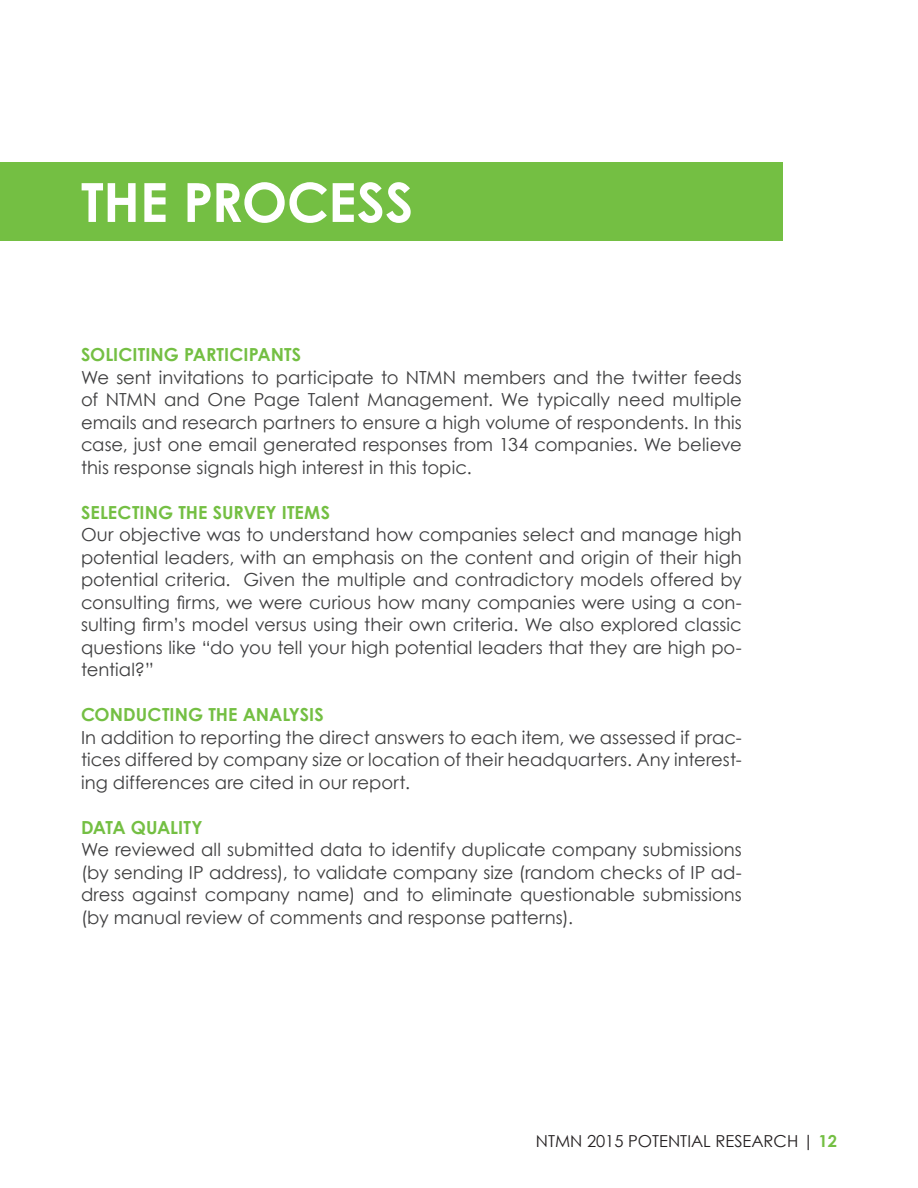
<style>
.page{position:relative;width:918px;height:1188px;background:#fff}
.page>*{position:absolute;margin:0;border:0;box-sizing:border-box;transform-origin:0 0}
.Header_Left_Align{font:700 54px "Century Gothic";letter-spacing:-.005em;color:#fff}
.Chart_Numbers_NA{font:18px/22.5px "Century Gothic";letter-spacing:.005em;color:#3e3e3f;text-align:justify}
.Chart_Numbers_NA-2{font:700 18px "Century Gothic";letter-spacing:.005em;color:#74bf43}
.t1{font:16.5px "Century Gothic";color:#231f20}
.s1{font-weight:700;color:#74bf43}
</style>
<div class="page">
<div style="left:0;top:162px;width:783px;height:78px;background:#74bf43"></div>
<p class="Header_Left_Align" style="left:81px;top:168px;width:334px">THE PROCESS</p>
<p class="Chart_Numbers_NA-2" style="left:81px;top:343px;width:222px">SOLICITING PARTICIPANTS</p>
<p class="Chart_Numbers_NA" style="left:81px;top:366px;width:662px">We sent invitations to participate to NTMN members and the twitter feeds of NTMN and One Page Talent Management. We typically need multiple emails and research partners to ensure a high volume of respondents. In this case, just one email generated responses from 134 companies. We believe this response signals high interest in this topic.</p>
<p class="Chart_Numbers_NA-2" style="left:81px;top:501px;width:251px">SELECTING THE SURVEY ITEMS</p>
<p class="Chart_Numbers_NA" style="left:81px;top:523px;width:662px">Our objective was to understand how companies select and manage high potential leaders, with an emphasis on the content and origin of their high potential criteria. Given the multiple and contradictory models offered by consulting firms, we were curious how many companies were using a con&shy;sulting firm’s model versus using their own criteria. We also explored classic questions like “do you tell your high potential leaders that they are high po&shy;tential?”</p>
<p class="Chart_Numbers_NA-2" style="left:81px;top:703px;width:244px">CONDUCTING THE ANALYSIS</p>
<p class="Chart_Numbers_NA" style="left:81px;top:726px;width:662px">In addition to reporting the direct answers to each item, we assessed if prac&shy;tices differed by company size or location of their headquarters. Any interest&shy;ing differences are cited in our report.</p>
<p class="Chart_Numbers_NA-2" style="left:81px;top:816px;width:123px">DATA QUALITY</p>
<p class="Chart_Numbers_NA" style="left:81px;top:838px;width:662px">We reviewed all submitted data to identify duplicate company submissions (by sending IP address), to validate company size (random checks of IP ad&shy;dress against company name) and to eliminate questionable submissions (by manual review of comments and response patterns).</p>
<p class="t1" style="left:536px;top:1131px;width:303px">NTMN 2015 POTENTIAL RESEARCH | <span class="s1">12</span></p>
</div>
